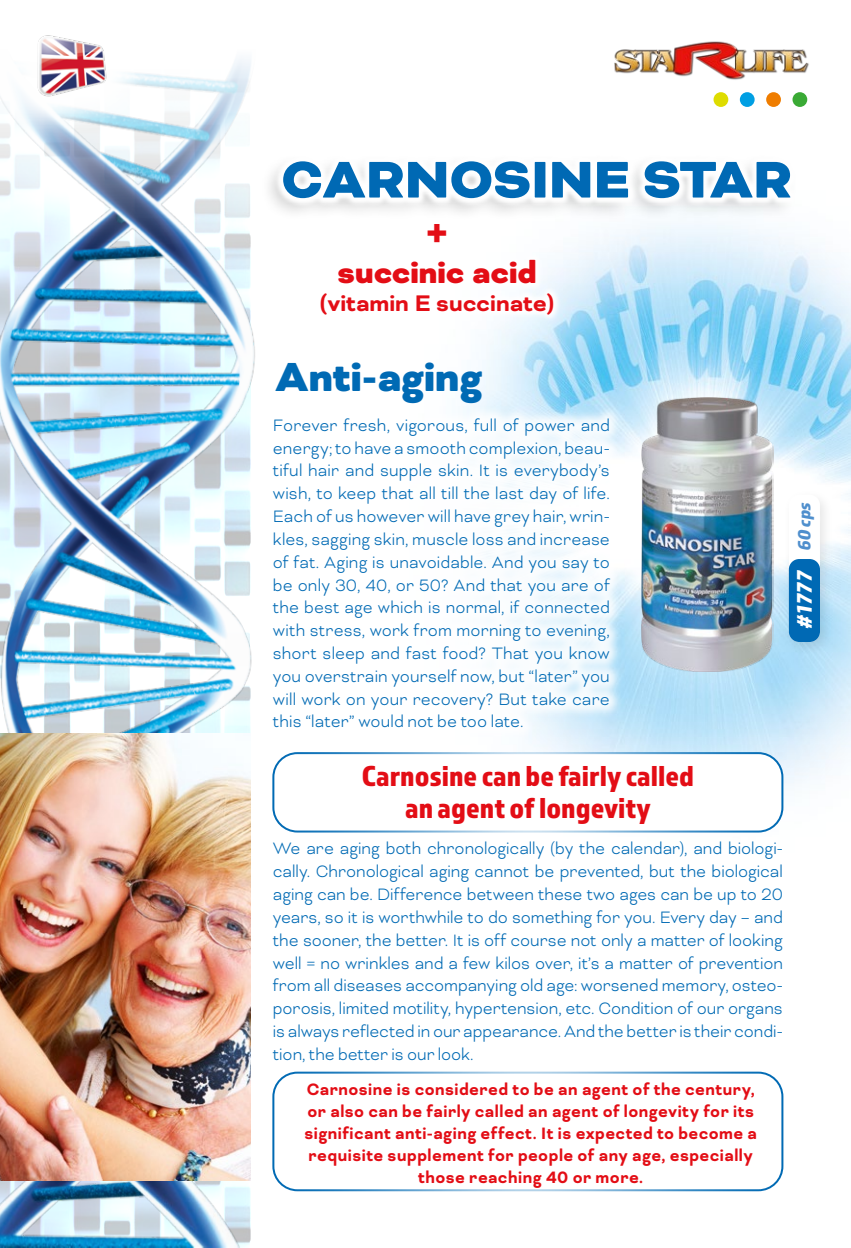
<style>
.page{position:relative;width:851px;height:1248px;background:#fff}
.page>*{position:absolute;margin:0;border:0;box-sizing:border-box;transform-origin:0 0}
.t1{font:900 59.4px "Bicyclette";color:#0069b4}
.t2{font:900 46.8px "Bicyclette";color:#006ab4}
.t3{font:900 46px "Bicyclette";color:#e30d15}
.t4{font:900 35.2px "Bicyclette";color:#e30d15}
.t5{font:30px/32px "Almaq Refined";color:#e30d15;text-align:center}
.t6{font:700 26px "Bicyclette";color:#e30d15}
.t7{font:italic 22px "Almaq Refined";color:#fff;scale:1.05 1}
.t8{font:300 19px/22.8px "Bicyclette";color:#006ab4;text-align:justify;scale:.95 1}
.t9{font:700 19px/22px "Bicyclette";letter-spacing:.025em;color:#e30d15;text-align:center;scale:.95 1}
.s1{font-size:18.2px;color:#4f8fcd}
</style>
<div class="page">
<img style="left:467px;top:221px;width:383px;height:562px">
<img style="left:0;top:1180px;width:251px;height:67px">
<img style="left:0;top:59px;width:255px;height:674px">
<img style="left:0;top:733px;width:251px;height:447px">
<div style="left:260px;top:153px;width:538px;height:68px;background:#f6f9fa"></div>
<div style="left:274px;top:153px;width:525px;height:54px;background:#fff"></div>
<div style="left:782px;top:488px;width:51px;height:168px;background:#000;opacity:.1"></div>
<div style="left:788px;top:559px;width:31px;height:83px;background:#0069b4;border-radius:10px"></div>
<div style="left:790px;top:495px;width:31px;height:62px;background:#fff"></div>
<img style="left:614px;top:41px;width:195px;height:39px">
<div style="left:713px;top:92px;width:15px;height:15px;background:#dedc00;border-radius:50%"></div>
<div style="left:739px;top:92px;width:15px;height:15px;background:#009fe3;border-radius:50%"></div>
<div style="left:766px;top:92px;width:14px;height:15px;background:#ef7d00;border-radius:50%"></div>
<div style="left:792px;top:92px;width:15px;height:15px;background:#3aaa35;border-radius:50%"></div>
<img style="left:641px;top:397px;width:132px;height:6px">
<svg style="left:0;top:59px;width:154px;height:84px"></svg>
<img style="left:29px;top:35px;width:86px;height:76px">
<div style="left:259px;top:403px;width:537px;height:672px;background:#fff;opacity:.9"></div>
<div style="left:273px;top:753px;width:509px;height:78px;background:#fff;border-radius:24px"></div>
<div style="left:272px;top:752px;width:511px;height:80px;border:2px solid #006ab4;border-radius:24px"></div>
<div style="left:273px;top:1072px;width:509px;height:118px;background:#fff;border-radius:24px"></div>
<div style="left:272px;top:1071px;width:511px;height:120px;border:2px solid #006ab4;border-radius:24px"></div>
<div style="left:313px;top:215px;width:248px;height:107px;background:#fff"></div>
<h1 class="t1" style="left:281px;top:144px;width:512px">CARNOSINE STAR</h1>
<h3 class="t3" style="left:425px;top:205px;width:24px">+</h3>
<h3 class="t4" style="left:337px;top:251px;width:201px">succinic acid</h3>
<h3 class="t6" style="left:320px;top:287px;width:236px">(vitamin E succinate)</h3>
<h2 class="t2" style="left:275px;top:349px;width:208px">Anti-aging</h2>
<p class="t8" style="left:273px;top:413px;width:356px">Forever fresh, vigorous, full of power and energy; to have a smooth complexion, beau&shy;tiful hair and supple skin. It is everybody’s wish, to keep that all till the last day of life.<br>Each of us however will have grey hair, wrin&shy;kles, sagging skin, muscle loss and increase of fat. Aging is unavoidable. And you say to be only 30, 40, or 50? And that you are of the best age which is normal, if connected with stress, work from morning to evening, short sleep and fast food? That you know you overstrain yourself now, but “later” you will work on your recovery? But take care this “later” would not be too late.</p>
<p class="t7" style="left:791px;top:629px;width:125px;rotate:-90deg">#1777 <span class="s1">60 cps</span></p>
<h3 class="t5" style="left:362px;top:759px;width:333px">Carnosine can be fairly called an agent of longevity</h3>
<p class="t8" style="left:273px;top:837px;width:538px">We are aging both chronologically (by the calendar), and biologi&shy;cally. Chronological aging cannot be prevented, but the biological aging can be. Difference between these two ages can be up to 20 years, so it is worthwhile to do something for you. Every day – and the sooner, the better. It is off course not only a matter of looking well = no wrinkles and a few kilos over, it’s a matter of prevention from all diseases accompanying old age: worsened memory, osteo&shy;porosis, limited motility, hypertension, etc. Condition of our organs is always reflected in our appearance. And the better is their condi&shy;tion, the better is our look.</p>
<p class="t9" style="left:304px;top:1078px;width:478px">Carnosine is considered to be an agent of the century, or also can be fairly called an agent of longevity for its significant anti-aging effect. It is expected to become a requisite supplement for people of any age, especially those reaching 40 or more.</p>
</div>
